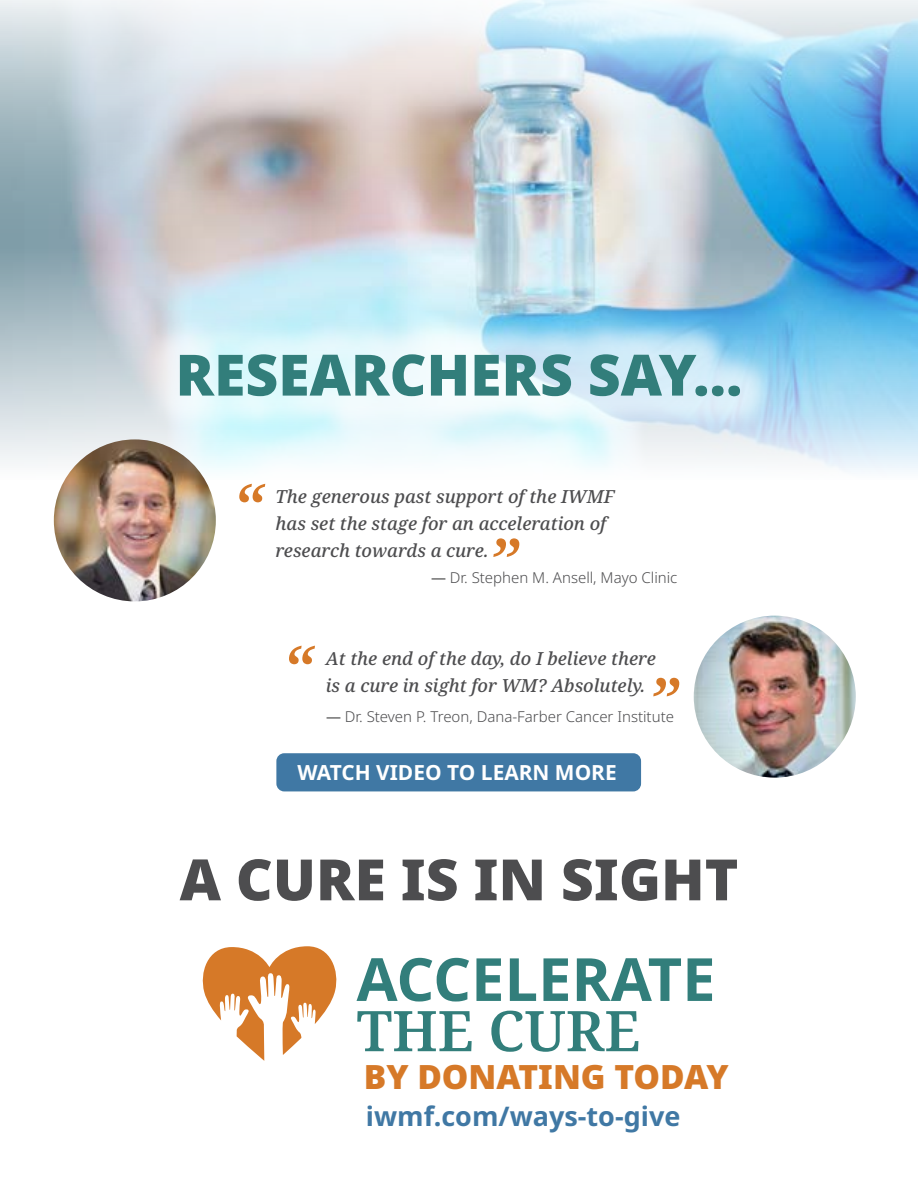
<style>
.page{position:relative;width:918px;height:1188px;background:#fff}
.page>*{position:absolute;margin:0;border:0;box-sizing:border-box;transform-origin:0 0}
.t1{font:700 59.55px "Noto Sans";color:#327e7b}
.t2{font:900 57px "Noto Sans";color:#327e7b}
.t3{font:900 57px "Noto Sans";color:#4d4d4f}
.t4{font:56.1px "Noto Serif";color:#327e7b}
.t5{font:900 33.45px "Noto Sans";color:#d67928}
.t6{font:700 27px "Noto Sans";color:#4078a4}
.t7{font:700 20.85px "Noto Sans";color:#fff}
.t8{font:italic 18px/27px "Noto Serif";color:#4d4d4f}
.t9{font:300 15px "Noto Sans";color:#4d4d4f}
.s1{color:#000}
</style>
<div class="page">
<img style="left:0;top:0;width:918px;height:477px">
<img style="left:694px;top:616px;width:162px;height:162px;border-radius:81px">
<div style="left:276px;top:753px;width:365px;height:38px;background:#4078a4;border-radius:8px"></div>
<svg style="left:289px;top:646px;width:26px;height:18px"></svg>
<svg style="left:653px;top:678px;width:26px;height:18px"></svg>
<div style="left:141px;top:315px;width:637px;height:120px;background:#fff;opacity:.61"></div>
<svg style="left:202px;top:946px;width:135px;height:115px"></svg>
<img style="left:54px;top:439px;width:162px;height:162px;border-radius:81px">
<div style="left:238px;top:450px;width:415px;height:146px;background:#fff"></div>
<svg style="left:493px;top:538px;width:26px;height:19px"></svg>
<svg style="left:239px;top:484px;width:26px;height:18px"></svg>
<h2 class="t2" style="left:176px;top:343px;width:568px">RESEARCHERS SAY...</h2>
<p class="t8" style="left:275px;top:484px;width:341px">The generous past support of the IWMF has set the stage for an acceleration of research towards a cure.</p>
<p class="t9" style="left:431px;top:569px;width:248px"><span class="s1">—</span> Dr. Stephen M. Ansell, Mayo Clinic</p>
<p class="t8" style="left:326px;top:645px;width:331px">At the end of the day, do I believe there is a cure in sight for WM? Absolutely.</p>
<p class="t9" style="left:326px;top:708px;width:350px"><span class="s1">—</span> Dr. Steven P. Treon, Dana-Farber Cancer Institute</p>
<p class="t7" style="left:298px;top:761px;width:321px">WATCH VIDEO TO LEARN MORE</p>
<h2 class="t3" style="left:180px;top:847px;width:560px">A CURE IS IN SIGHT</h2>
<h1 class="t1" style="left:357px;top:946px;width:361px">ACCELERATE</h1>
<h3 class="t4" style="left:357px;top:992px;width:285px">THE CURE</h3>
<h3 class="t5" style="left:364px;top:1058px;width:366px">BY DONATING TODAY</h3>
<h3 class="t6" style="left:366px;top:1101px;width:316px">iwmf.com/ways-to-give</h3>
</div>
